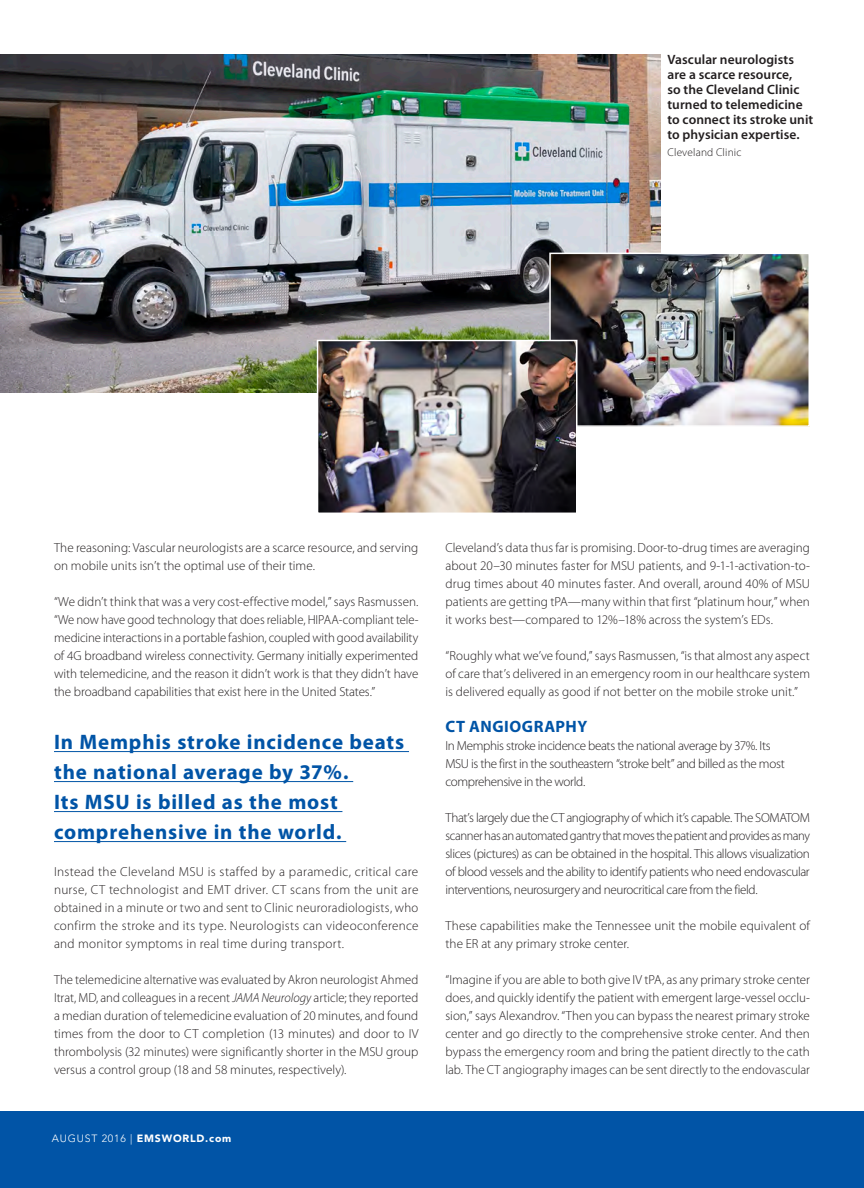
<style>
.page{position:relative;width:864px;height:1188px;background:#fff}
.page>*{position:absolute;margin:0;border:0;box-sizing:border-box;transform-origin:0 0}
.Callout_1215{font:700 21px/30px "Myriad Pro";letter-spacing:.035em;color:#0154a6}
.Subhead_1_b{font:700 16.5px "Myriad Pro";letter-spacing:.035em;color:#0154a6}
.Caption_b{font:600 13.5px/15px "Myriad Pro";letter-spacing:.005em;color:#231f20}
.Body_Copy_b{font:300 13.2px/18px "Myriad Pro";color:#231f20;text-align:justify}
.Subhead_1_b-2{font:300 13.2px/18px "Myriad Pro";letter-spacing:-.03em;color:#231f20}
.PhotoCredit_b{font:300 11.25px "Myriad Pro";letter-spacing:.015em;color:#231f20}
.t1{font:900 10.5px "Avenir LT Std";letter-spacing:.075em;color:#fff}
.s1{font-style:italic}
.s2{font-weight:300}
</style>
<div class="page">
<img style="left:0;top:54px;width:661px;height:339px">
<img style="left:552px;top:256px;width:255px;height:168px">
<div style="left:549px;top:253px;width:261px;height:174px;border:2px solid #fff"></div>
<img style="left:320px;top:343px;width:255px;height:168px">
<div style="left:317px;top:340px;width:261px;height:174px;border:2px solid #fff"></div>
<hr style="left:54px;top:751px;width:355px;height:1px;background:#0154a6">
<hr style="left:54px;top:781px;width:299px;height:1px;background:#0154a6">
<hr style="left:54px;top:811px;width:288px;height:1px;background:#0154a6">
<hr style="left:54px;top:841px;width:292px;height:1px;background:#0154a6">
<div style="left:0;top:1111px;width:864px;height:77px;background:#0154a6"></div>
<p class="Caption_b" style="left:668px;top:52px;width:147px">Vascular neurologists are a scarce resource,<br>so the Cleveland Clinic turned to telemedicine to connect its stroke unit to physician expertise.</p>
<p class="PhotoCredit_b" style="left:668px;top:146px;width:75px">Cleveland Clinic</p>
<p class="Body_Copy_b" style="left:54px;top:539px;width:366px">The reasoning: Vascular neurologists are a scarce resource, and serving on mobile units isn’t the optimal use of their time.</p>
<p class="Body_Copy_b" style="left:54px;top:593px;width:366px">“We didn’t think that was a very cost-effective model,” says Rasmussen. “We now have good technology that does reliable, HIPAA-compliant tele&shy;medicine interactions in a portable fashion, coupled with good availability of 4G broadband wireless connectivity. Germany initially experimented with telemedicine, and the reason it didn’t work is that they didn’t have the broadband capabilities that exist here in the United States.”</p>
<p class="Callout_1215" style="left:54px;top:727px;width:352px">In Memphis stroke incidence beats the national average by 37%.<br>Its MSU is billed as the most comprehensive in the world.</p>
<p class="Body_Copy_b" style="left:54px;top:863px;width:366px">Instead the Cleveland MSU is staffed by a paramedic, critical care nurse, CT technologist and EMT driver. CT scans from the unit are obtained in a minute or two and sent to Clinic neuroradiologists, who confirm the stroke and its type. Neurologists can videoconference and monitor symptoms in real time during transport.</p>
<p class="Body_Copy_b" style="left:54px;top:971px;width:366px">The telemedicine alternative was evaluated by Akron neurologist Ahmed Itrat, MD, and colleagues in a recent <span class="s1">JAMA Neurology</span> article; they reported a median duration of telemedicine evaluation of 20 minutes, and found times from the door to CT completion (13 minutes) and door to IV thrombolysis (32 minutes) were significantly shorter in the MSU group versus a control group (18 and 58 minutes, respectively).</p>
<p class="t1" style="left:52px;top:1132px;width:181px"><span class="s2">AUGUST 2016 |</span> EMSWORLD.com</p>
<p class="Body_Copy_b" style="left:446px;top:539px;width:366px">Cleveland’s data thus far is promising. Door-to-drug times are averaging about 20–30 minutes faster for MSU patients, and 9-1-1-activation-to&shy;drug times about 40 minutes faster. And overall, around 40% of MSU patients are getting tPA—many within that first “platinum hour,” when it works best—compared to 12%–18% across the system’s EDs.</p>
<p class="Body_Copy_b" style="left:446px;top:647px;width:366px">“Roughly what we’ve found,” says Rasmussen, “is that almost any aspect of care that’s delivered in an emergency room in our healthcare system is delivered equally as good if not better on the mobile stroke unit.”</p>
<p class="Subhead_1_b" style="left:446px;top:717px;width:143px">CT ANGIOGRAPHY</p>
<p class="Subhead_1_b-2" style="left:446px;top:737px;width:341px">In Memphis stroke incidence beats the national average by 37%. Its<br>MSU is the first in the southeastern “stroke belt” and billed as the most comprehensive in the world.</p>
<p class="Body_Copy_b" style="left:446px;top:809px;width:366px">That’s largely due the CT angiography of which it’s capable. The SOMATOM scanner has an automated gantry that moves the patient and provides as many slices (pictures) as can be obtained in the hospital. This allows visualization of blood vessels and the ability to identify patients who need endovascular interventions, neurosurgery and neurocritical care from the field.</p>
<p class="Body_Copy_b" style="left:446px;top:917px;width:366px">These capabilities make the Tennessee unit the mobile equivalent of the ER at any primary stroke center.</p>
<p class="Body_Copy_b" style="left:446px;top:971px;width:366px">“Imagine if you are able to both give IV tPA, as any primary stroke center does, and quickly identify the patient with emergent large-vessel occlu&shy;sion,” says Alexandrov. “Then you can bypass the nearest primary stroke center and go directly to the comprehensive stroke center. And then bypass the emergency room and bring the patient directly to the cath lab. The CT angiography images can be sent directly to the endovascular</p>
</div>
